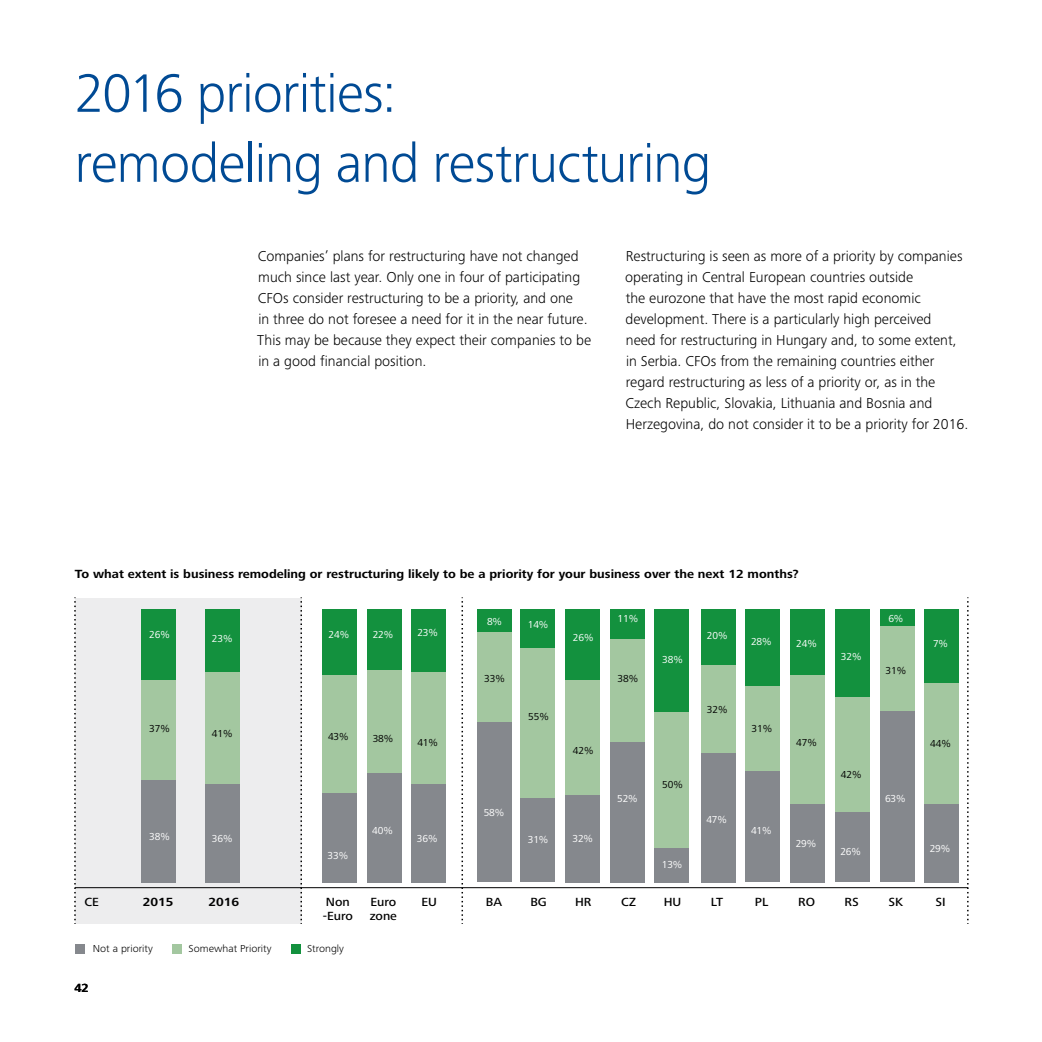
<style>
.page{position:relative;width:1042px;height:1042px;background:#fff}
.page>*{position:absolute;margin:0;border:0;box-sizing:border-box;transform-origin:0 0}
.t1{font:300 56px/70px "Frutiger Next Pro";letter-spacing:-.015em;color:#004a94}
.t2{font:300 14.88px/21px "Frutiger Next Pro";color:#000}
.t3{font:700 12.25px "Frutiger Next Pro";color:#010101;scale:1.07 1}
.t4{font:500 12.25px/14px "Frutiger Next Pro";color:#010101;scale:1.07 1}
.t5{font:700 12.25px "Frutiger Next Pro";color:#000}
.t6{font:10.5px "Frutiger Next Pro";letter-spacing:-.01em;color:#fff}
.t7{font:10.5px "Frutiger Next Pro";letter-spacing:-.01em;color:#000}
.t8{font:300 10.5px "Frutiger Next Pro";color:#010101;scale:1.07 1}
</style>
<div class="page">
<div style="left:75px;top:598px;width:226px;height:326px;background:#ededee"></div>
<div style="left:141px;top:780px;width:35px;height:102px;background:#85888d"></div>
<div style="left:205px;top:784px;width:35px;height:98px;background:#85888d"></div>
<div style="left:141px;top:680px;width:35px;height:100px;background:#a3c7a0"></div>
<div style="left:205px;top:672px;width:35px;height:112px;background:#a3c7a0"></div>
<div style="left:141px;top:609px;width:35px;height:71px;background:#13913e"></div>
<div style="left:205px;top:609px;width:35px;height:63px;background:#13913e"></div>
<hr style="left:75px;top:887px;width:893px;height:1px;background:#000">
<svg style="left:300px;top:597px;width:2px;height:327px"></svg>
<svg style="left:74px;top:597px;width:2px;height:327px"></svg>
<svg style="left:967px;top:597px;width:1px;height:327px"></svg>
<svg style="left:461px;top:597px;width:2px;height:327px"></svg>
<div style="left:322px;top:792px;width:35px;height:90px;background:#85888d"></div>
<div style="left:367px;top:773px;width:34px;height:109px;background:#85888d"></div>
<div style="left:411px;top:784px;width:35px;height:98px;background:#85888d"></div>
<div style="left:477px;top:722px;width:35px;height:160px;background:#85888d"></div>
<div style="left:520px;top:797px;width:35px;height:85px;background:#85888d"></div>
<div style="left:565px;top:795px;width:34px;height:87px;background:#85888d"></div>
<div style="left:609px;top:742px;width:35px;height:140px;background:#85888d"></div>
<div style="left:654px;top:847px;width:35px;height:35px;background:#85888d"></div>
<div style="left:701px;top:753px;width:34px;height:129px;background:#85888d"></div>
<div style="left:745px;top:770px;width:35px;height:112px;background:#85888d"></div>
<div style="left:790px;top:803px;width:35px;height:79px;background:#85888d"></div>
<div style="left:835px;top:811px;width:35px;height:71px;background:#85888d"></div>
<div style="left:880px;top:710px;width:34px;height:172px;background:#85888d"></div>
<div style="left:924px;top:803px;width:35px;height:79px;background:#85888d"></div>
<div style="left:322px;top:675px;width:35px;height:117px;background:#a3c7a0"></div>
<div style="left:367px;top:669px;width:34px;height:104px;background:#a3c7a0"></div>
<div style="left:411px;top:672px;width:35px;height:112px;background:#a3c7a0"></div>
<div style="left:477px;top:631px;width:35px;height:91px;background:#a3c7a0"></div>
<div style="left:520px;top:647px;width:35px;height:150px;background:#a3c7a0"></div>
<div style="left:565px;top:680px;width:34px;height:115px;background:#a3c7a0"></div>
<div style="left:609px;top:639px;width:35px;height:103px;background:#a3c7a0"></div>
<div style="left:654px;top:712px;width:35px;height:135px;background:#a3c7a0"></div>
<div style="left:701px;top:664px;width:34px;height:89px;background:#a3c7a0"></div>
<div style="left:745px;top:686px;width:35px;height:84px;background:#a3c7a0"></div>
<div style="left:790px;top:675px;width:35px;height:128px;background:#a3c7a0"></div>
<div style="left:835px;top:697px;width:35px;height:114px;background:#a3c7a0"></div>
<div style="left:880px;top:626px;width:34px;height:84px;background:#a3c7a0"></div>
<div style="left:924px;top:683px;width:35px;height:120px;background:#a3c7a0"></div>
<div style="left:322px;top:609px;width:35px;height:66px;background:#13913e"></div>
<div style="left:367px;top:609px;width:34px;height:60px;background:#13913e"></div>
<div style="left:411px;top:609px;width:35px;height:63px;background:#13913e"></div>
<div style="left:477px;top:609px;width:35px;height:22px;background:#13913e"></div>
<div style="left:520px;top:609px;width:35px;height:38px;background:#13913e"></div>
<div style="left:565px;top:609px;width:34px;height:71px;background:#13913e"></div>
<div style="left:609px;top:609px;width:35px;height:30px;background:#13913e"></div>
<div style="left:654px;top:609px;width:35px;height:103px;background:#13913e"></div>
<div style="left:701px;top:609px;width:34px;height:55px;background:#13913e"></div>
<div style="left:745px;top:609px;width:35px;height:77px;background:#13913e"></div>
<div style="left:790px;top:609px;width:35px;height:66px;background:#13913e"></div>
<div style="left:835px;top:609px;width:35px;height:88px;background:#13913e"></div>
<div style="left:880px;top:609px;width:34px;height:17px;background:#13913e"></div>
<div style="left:924px;top:609px;width:35px;height:74px;background:#13913e"></div>
<div style="left:75px;top:944px;width:10px;height:10px;background:#85888d"></div>
<div style="left:172px;top:944px;width:10px;height:10px;background:#a3c7a0"></div>
<div style="left:291px;top:944px;width:10px;height:10px;background:#13913e"></div>
<h1 class="t1" style="left:75px;top:58px;width:638px">2016 priorities:<br>remodeling and restructuring</h1>
<p class="t2" style="left:257px;top:245px;width:335px">Companies’ plans for restructuring have not changed much since last year. Only one in four of participating CFOs consider restructuring to be a priority, and one<br>in three do not foresee a need for it in the near future.<br>This may be because they expect their companies to be in a good financial position.</p>
<p class="t2" style="left:625px;top:246px;width:345px">Restructuring is seen as more of a priority by companies operating in Central European countries outside<br>the eurozone that have the most rapid economic development. There is a particularly high perceived<br>need for restructuring in Hungary and, to some extent, in Serbia. CFOs from the remaining countries either regard restructuring as less of a priority or, as in the Czech Republic, Slovakia, Lithuania and Bosnia and Herzegovina, do not consider it to be a priority for 2016.</p>
<p class="t3" style="left:75px;top:566px;width:678px">To what extent is business remodeling or restructuring likely to be a priority for your business over the next 12 months?</p>
<p class="t6" style="left:149px;top:628px;width:22px">26%</p>
<p class="t6" style="left:212px;top:633px;width:22px">23%</p>
<p class="t6" style="left:328px;top:628px;width:22px">24%</p>
<p class="t6" style="left:373px;top:628px;width:22px">22%</p>
<p class="t6" style="left:417px;top:627px;width:22px">23%</p>
<p class="t6" style="left:487px;top:615px;width:17px">8%</p>
<p class="t6" style="left:528px;top:618px;width:22px">14%</p>
<p class="t6" style="left:573px;top:632px;width:22px">26%</p>
<p class="t6" style="left:617px;top:612px;width:22px">11%</p>
<p class="t6" style="left:707px;top:629px;width:22px">20%</p>
<p class="t6" style="left:751px;top:636px;width:22px">28%</p>
<p class="t6" style="left:796px;top:638px;width:22px">24%</p>
<p class="t6" style="left:662px;top:654px;width:22px">38%</p>
<p class="t7" style="left:484px;top:672px;width:22px">33%</p>
<p class="t7" style="left:617px;top:672px;width:22px">38%</p>
<p class="t7" style="left:528px;top:711px;width:22px">55%</p>
<p class="t7" style="left:707px;top:703px;width:22px">32%</p>
<p class="t7" style="left:149px;top:722px;width:22px">37%</p>
<p class="t7" style="left:212px;top:727px;width:22px">41%</p>
<p class="t7" style="left:328px;top:731px;width:22px">43%</p>
<p class="t7" style="left:373px;top:732px;width:22px">38%</p>
<p class="t7" style="left:417px;top:736px;width:22px">41%</p>
<p class="t7" style="left:573px;top:745px;width:22px">42%</p>
<p class="t7" style="left:751px;top:722px;width:22px">31%</p>
<p class="t7" style="left:796px;top:736px;width:22px">47%</p>
<p class="t7" style="left:662px;top:778px;width:22px">50%</p>
<p class="t6" style="left:617px;top:792px;width:22px">52%</p>
<p class="t6" style="left:484px;top:807px;width:22px">58%</p>
<p class="t6" style="left:706px;top:813px;width:22px">47%</p>
<p class="t6" style="left:149px;top:830px;width:22px">38%</p>
<p class="t6" style="left:212px;top:832px;width:22px">36%</p>
<p class="t6" style="left:372px;top:824px;width:22px">40%</p>
<p class="t6" style="left:417px;top:832px;width:22px">36%</p>
<p class="t6" style="left:528px;top:833px;width:22px">31%</p>
<p class="t6" style="left:572px;top:832px;width:22px">32%</p>
<p class="t6" style="left:751px;top:824px;width:22px">41%</p>
<p class="t6" style="left:796px;top:837px;width:22px">29%</p>
<p class="t6" style="left:327px;top:850px;width:22px">33%</p>
<p class="t6" style="left:662px;top:858px;width:22px">13%</p>
<p class="t6" style="left:841px;top:651px;width:22px">32%</p>
<p class="t7" style="left:841px;top:768px;width:22px">42%</p>
<p class="t6" style="left:840px;top:845px;width:22px">26%</p>
<p class="t6" style="left:888px;top:612px;width:17px">6%</p>
<p class="t7" style="left:885px;top:664px;width:22px">31%</p>
<p class="t6" style="left:933px;top:637px;width:17px">7%</p>
<p class="t6" style="left:885px;top:792px;width:22px">63%</p>
<p class="t7" style="left:930px;top:737px;width:22px">44%</p>
<p class="t6" style="left:929px;top:842px;width:22px">29%</p>
<p class="t4" style="left:84px;top:895px;width:15px">CE</p>
<p class="t3" style="left:143px;top:895px;width:30px">2015</p>
<p class="t3" style="left:209px;top:895px;width:30px">2016</p>
<p class="t4" style="left:370px;top:895px;width:27px">Euro zone</p>
<p class="t4" style="left:421px;top:895px;width:16px">EU</p>
<p class="t4" style="left:486px;top:895px;width:17px">BA</p>
<p class="t4" style="left:530px;top:895px;width:17px">BG</p>
<p class="t4" style="left:575px;top:895px;width:17px">HR</p>
<p class="t4" style="left:621px;top:895px;width:15px">CZ</p>
<p class="t4" style="left:664px;top:895px;width:18px">HU</p>
<p class="t4" style="left:711px;top:895px;width:13px">LT</p>
<p class="t4" style="left:755px;top:895px;width:14px">PL</p>
<p class="t4" style="left:798px;top:895px;width:17px">RO</p>
<p class="t4" style="left:844px;top:895px;width:15px">RS</p>
<p class="t4" style="left:888px;top:895px;width:15px">SK</p>
<p class="t4" style="left:935px;top:895px;width:11px">SI</p>
<p class="t4" style="left:323px;top:895px;width:30px">Non -Euro</p>
<p class="t8" style="left:93px;top:943px;width:58px">Not a priority</p>
<p class="t8" style="left:188px;top:943px;width:79px">Somewhat Priority</p>
<p class="t8" style="left:307px;top:943px;width:36px">Strongly</p>
<p class="t5" style="left:74px;top:981px;width:16px">42</p>
</div>
